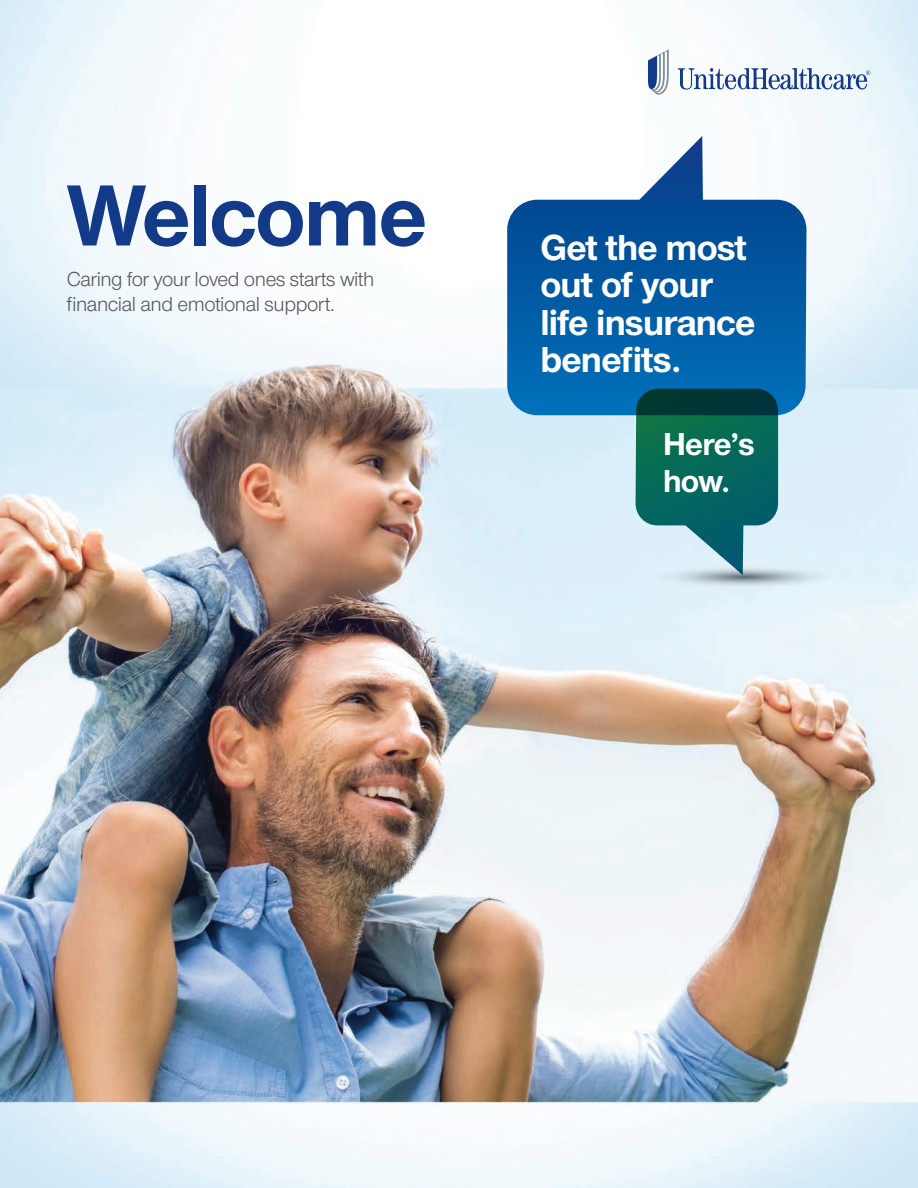
<style>
.page{position:relative;width:918px;height:1188px;background:#fff}
.page>*{position:absolute;margin:0;border:0;box-sizing:border-box;transform-origin:0 0}
.t1{font:700 90px "UHC Sans";letter-spacing:-.02em;color:#133a88}
.t2{font:700 37.5px/37.5px "UHC Sans";letter-spacing:-.02em;color:#fff}
.t3{font:700 33px/37.5px "UHC Sans";letter-spacing:-.02em;color:#fff}
.t4{font:21px/25.5px "UHC Sans";letter-spacing:-.02em;color:#57585a}
</style>
<div class="page">
<img style="left:0;top:0;width:918px;height:1188px">
<svg style="left:678px;top:68px;width:192px;height:22px"></svg>
<svg style="left:648px;top:49px;width:21px;height:46px"></svg>
<svg style="left:507px;top:136px;width:299px;height:64px"></svg>
<svg style="left:507px;top:200px;width:299px;height:215px;background:#035ca5"></svg>
<svg style="left:636px;top:389px;width:212px;height:201px;background:#6fa6a7"></svg>
<p class="t1" style="left:67px;top:155px;width:362px">Welcome</p>
<p class="t4" style="left:67px;top:265px;width:309px">Caring for your loved ones starts with financial and emotional support.</p>
<h1 class="t2" style="left:540px;top:227px;width:217px">Get the most out of your life insurance benefits.</h1>
<p class="t3" style="left:663px;top:424px;width:93px">Here’s how.</p>
</div>
